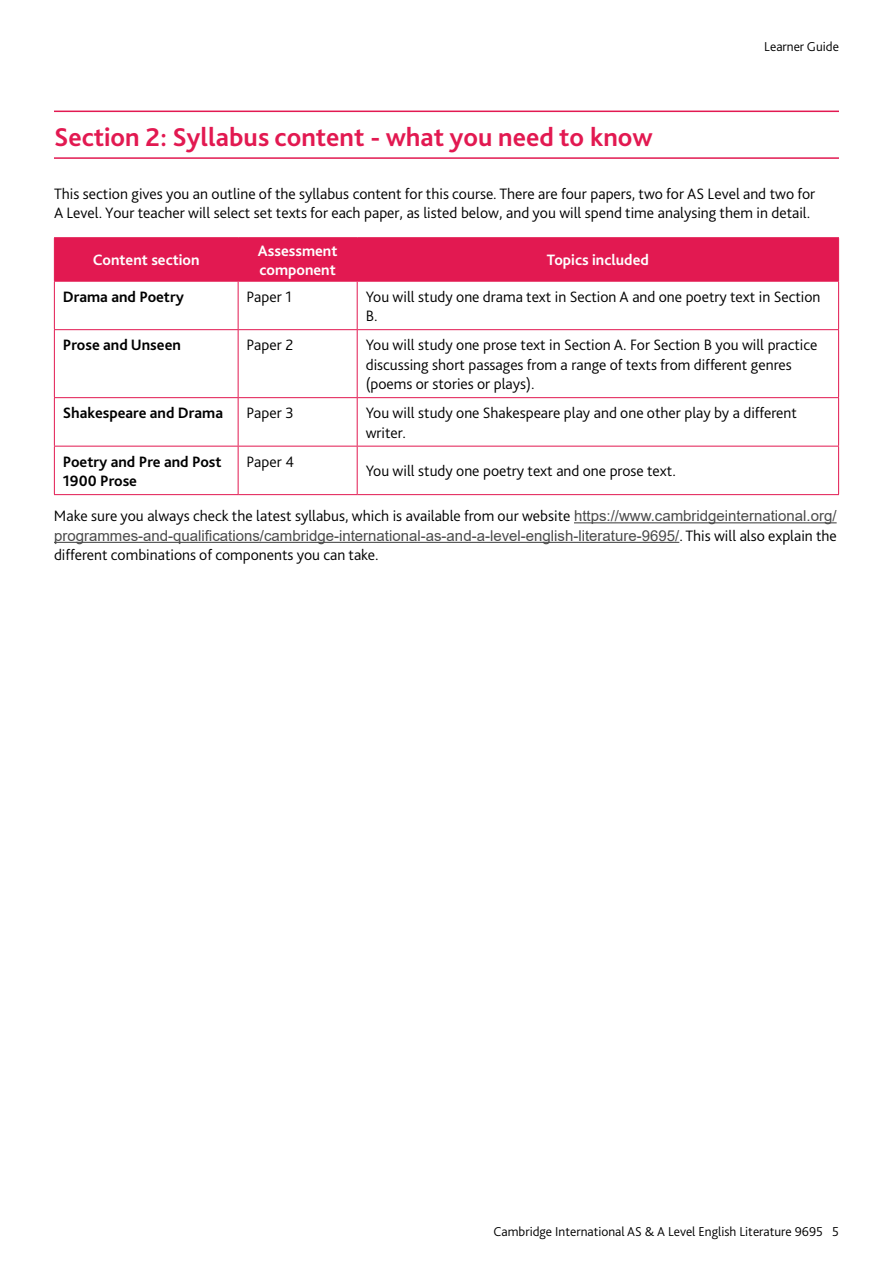
<style>
.page{position:relative;width:893px;height:1263px;background:#fff}
.page>*{position:absolute;margin:0;border:0;box-sizing:border-box;transform-origin:0 0}
.t1{font:700 27px "Bliss Pro";color:#e21951}
.t2{font:300 15.75px/19.5px "Bliss Pro";color:#000}
.t3{font:700 15.75px/19.5px "Bliss Pro";color:#000}
.t4{font:700 15.75px/19.5px "Bliss Pro";color:#fff}
.t5{font:15px "Arial";color:#4a4a4a}
.t6{font:300 13.5px "Bliss Pro";color:#000}
.s1{font-family:"Arial";font-weight:400;font-size:15px;color:#4a4a4a}
.s2{font-family:"Bliss Pro";font-weight:300;font-size:15.75px;color:#000}
</style>
<div class="page">
<hr style="left:574px;top:522px;width:263px;height:1px;background:#4a4a4a">
<hr style="left:54px;top:542px;width:625px;height:1px;background:#4a4a4a">
<div style="left:55px;top:238px;width:783px;height:43px;background:#e21951"></div>
<hr style="left:54px;top:237px;width:184px;height:1px;background:#e21951">
<hr style="left:54px;top:238px;width:1px;height:43px;background:#e21951">
<hr style="left:238px;top:237px;width:119px;height:1px;background:#e21951">
<hr style="left:238px;top:238px;width:1px;height:43px;background:#e21951">
<hr style="left:357px;top:237px;width:482px;height:1px;background:#e21951">
<hr style="left:357px;top:238px;width:1px;height:43px;background:#e21951">
<hr style="left:838px;top:238px;width:1px;height:43px;background:#e21951">
<hr style="left:54px;top:281px;width:184px;height:1px;background:#e21951">
<hr style="left:54px;top:282px;width:1px;height:47px;background:#e21951">
<hr style="left:238px;top:281px;width:119px;height:1px;background:#e21951">
<hr style="left:238px;top:282px;width:1px;height:47px;background:#e21951">
<hr style="left:357px;top:281px;width:482px;height:1px;background:#e21951">
<hr style="left:357px;top:282px;width:1px;height:47px;background:#e21951">
<hr style="left:838px;top:282px;width:1px;height:47px;background:#e21951">
<hr style="left:54px;top:329px;width:184px;height:1px;background:#e21951">
<hr style="left:54px;top:330px;width:1px;height:67px;background:#e21951">
<hr style="left:238px;top:329px;width:119px;height:1px;background:#e21951">
<hr style="left:238px;top:330px;width:1px;height:67px;background:#e21951">
<hr style="left:357px;top:329px;width:482px;height:1px;background:#e21951">
<hr style="left:357px;top:330px;width:1px;height:67px;background:#e21951">
<hr style="left:838px;top:330px;width:1px;height:67px;background:#e21951">
<hr style="left:54px;top:397px;width:184px;height:1px;background:#e21951">
<hr style="left:54px;top:398px;width:1px;height:48px;background:#e21951">
<hr style="left:238px;top:397px;width:119px;height:1px;background:#e21951">
<hr style="left:238px;top:398px;width:1px;height:48px;background:#e21951">
<hr style="left:357px;top:397px;width:482px;height:1px;background:#e21951">
<hr style="left:357px;top:398px;width:1px;height:48px;background:#e21951">
<hr style="left:838px;top:398px;width:1px;height:48px;background:#e21951">
<hr style="left:54px;top:446px;width:184px;height:1px;background:#e21951">
<hr style="left:54px;top:446px;width:1px;height:48px;background:#e21951">
<hr style="left:238px;top:446px;width:119px;height:1px;background:#e21951">
<hr style="left:238px;top:446px;width:1px;height:48px;background:#e21951">
<hr style="left:357px;top:446px;width:482px;height:1px;background:#e21951">
<hr style="left:357px;top:446px;width:1px;height:48px;background:#e21951">
<hr style="left:838px;top:446px;width:1px;height:48px;background:#e21951">
<hr style="left:54px;top:494px;width:184px;height:1px;background:#e21951">
<hr style="left:238px;top:494px;width:119px;height:1px;background:#e21951">
<hr style="left:357px;top:494px;width:482px;height:1px;background:#e21951">
<hr style="left:54px;top:111px;width:785px;height:1px;background:#e21951">
<hr style="left:54px;top:157px;width:785px;height:2px;background:#e21951">
<h1 class="t1" style="left:54px;top:120px;width:600px">Section 2: Syllabus content - what you need to know</h1>
<p class="t6" style="left:764px;top:38px;width:76px">Learner Guide</p>
<p class="t2" style="left:54px;top:184px;width:763px">This section gives you an outline of the syllabus content for this course. There are four papers, two for AS Level and two for<br>A Level. Your teacher will select set texts for each paper, as listed below, and you will spend time analysing them in detail.</p>
<p class="t4" style="left:93px;top:250px;width:108px">Content section</p>
<p class="t4" style="left:258px;top:241px;width:81px">Assessment component</p>
<p class="t4" style="left:547px;top:250px;width:104px">Topics included</p>
<p class="t3" style="left:63px;top:287px;width:123px">Drama and Poetry</p>
<p class="t2" style="left:247px;top:287px;width:47px">Paper 1</p>
<p class="t2" style="left:366px;top:287px;width:456px">You will study one drama text in Section A and one poetry text in Section<br>B.</p>
<p class="t3" style="left:63px;top:335px;width:120px">Prose and Unseen</p>
<p class="t2" style="left:247px;top:335px;width:48px">Paper 2</p>
<p class="t2" style="left:366px;top:335px;width:453px">You will study one prose text in Section A. For Section B you will practice discussing short passages from a range of texts from different genres (poems or stories or plays).</p>
<p class="t3" style="left:63px;top:403px;width:162px">Shakespeare and Drama</p>
<p class="t2" style="left:247px;top:403px;width:48px">Paper 3</p>
<p class="t2" style="left:366px;top:403px;width:433px">You will study one Shakespeare play and one other play by a different writer.</p>
<p class="t3" style="left:63px;top:452px;width:160px">Poetry and Pre and Post<br>1900 Prose</p>
<p class="t2" style="left:247px;top:452px;width:49px">Paper 4</p>
<p class="t2" style="left:366px;top:461px;width:312px">You will study one poetry text and one prose text.</p>
<p class="t2" style="left:54px;top:506px;width:784px">Make sure you always check the latest syllabus, which is available from our website <span class="s1">https://www.cambridgeinternational.org/</span></p>
<p class="t5" style="left:54px;top:525px;width:784px">programmes-and-qualifications/cambridge-international-as-and-a-level-english-literature-9695/<span class="s2">. This will also explain the</span></p>
<p class="t2" style="left:54px;top:545px;width:326px">different combinations of components you can take.</p>
<p class="t6" style="left:494px;top:1223px;width:347px">Cambridge International AS &amp; A Level English Literature 9695 5</p>
</div>
